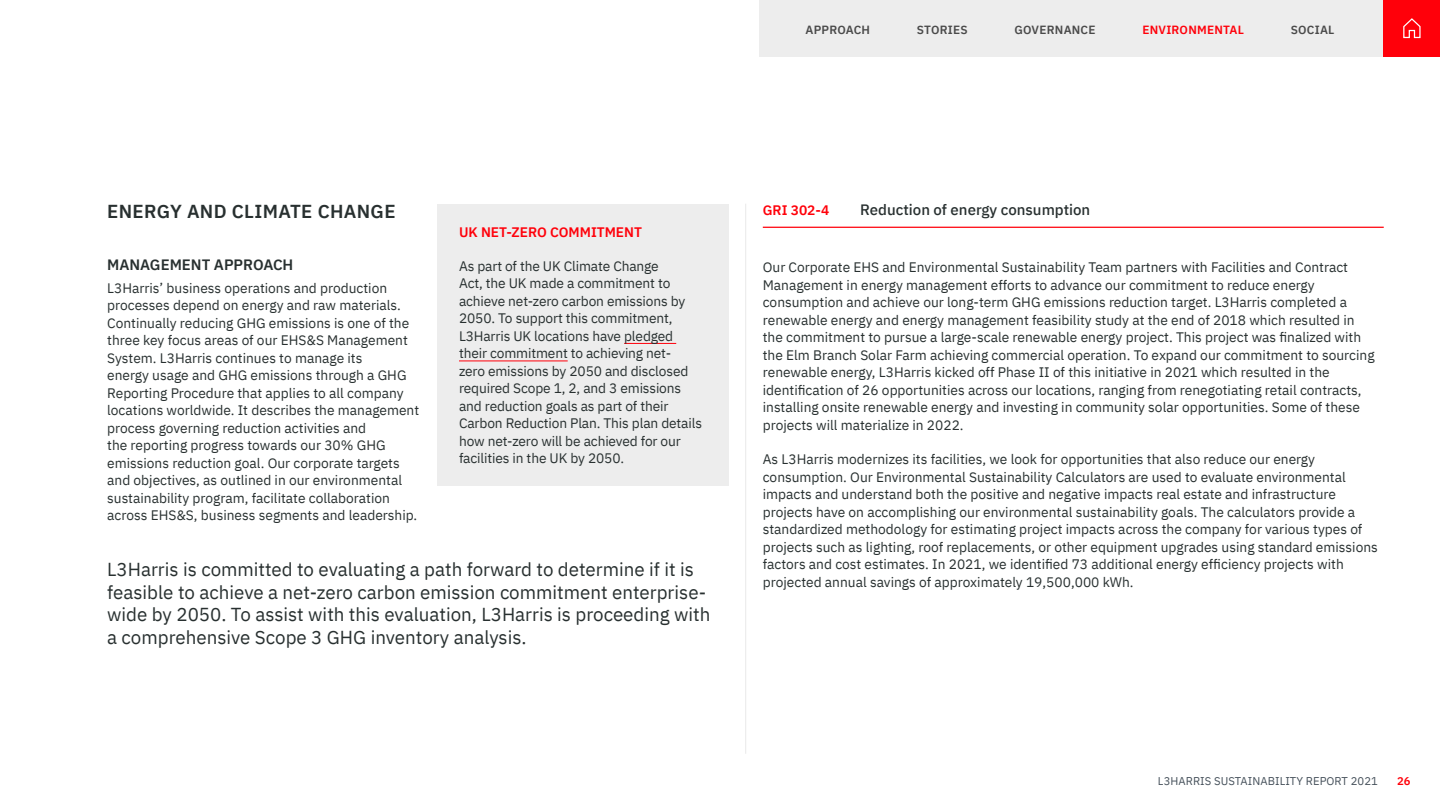
<style>
.page{position:relative;width:1440px;height:810px;background:#fff}
.page>*{position:absolute;margin:0;border:0;box-sizing:border-box;transform-origin:0 0}
.t1{font:18.75px/22.5px "IBM Plex Sans";color:#283030}
.t2{font:600 18.75px "IBM Plex Sans";letter-spacing:.02em;color:#283030}
.t3{font:500 15px "IBM Plex Sans";color:#283030}
.t4{font:600 15px "IBM Plex Sans";color:#283030}
.t5{font:13.75px/17.5px "IBM Plex Sans";color:#283030}
.t6{font:600 13.75px "IBM Plex Sans";color:#ff000a}
.t7{font:600 11.88px "IBM Plex Sans";letter-spacing:.02em;color:#4a4a4a}
.t8{font:600 11.88px "IBM Plex Sans";letter-spacing:.02em;color:#ff000a}
.t9{font:11.25px "IBM Plex Sans";letter-spacing:.005em;color:#45505a}
.t10{font:600 11.25px "IBM Plex Sans";color:#ff000a}
</style>
<div class="page">
<hr style="left:745px;top:204px;width:1px;height:550px;background:#ededed">
<hr style="left:763px;top:227px;width:621px;height:1px;background:#ff000a">
<div style="left:437px;top:204px;width:291px;height:281px;background:#ededed"></div>
<hr style="left:624px;top:343px;width:52px;height:1px;background:#ff000a">
<hr style="left:459px;top:361px;width:109px;height:1px;background:#ff000a">
<div style="left:759px;top:0;width:679px;height:56px;background:#ededed"></div>
<div style="left:1384px;top:0;width:56px;height:56px;background:#ff000a"></div>
<svg style="left:1403px;top:18px;width:18px;height:21px"></svg>
<p class="t7" style="left:806px;top:20px;width:66px">APPROACH</p>
<p class="t7" style="left:917px;top:20px;width:52px">STORIES</p>
<p class="t7" style="left:1015px;top:20px;width:83px">GOVERNANCE</p>
<p class="t8" style="left:1142px;top:20px;width:103px">ENVIRONMENTAL</p>
<p class="t7" style="left:1291px;top:20px;width:45px">SOCIAL</p>
<h1 class="t2" style="left:107px;top:197px;width:290px">ENERGY AND CLIMATE CHANGE</h1>
<p class="t6" style="left:459px;top:221px;width:185px">UK NET-ZERO COMMITMENT</p>
<p class="t5" style="left:459px;top:256px;width:245px">As part of the UK Climate Change<br>Act, the UK made a commitment to achieve net-zero carbon emissions by 2050. To support this commitment, L3Harris UK locations have pledged their commitment to achieving net-<br>zero emissions by 2050 and disclosed required Scope 1, 2, and 3 emissions and reduction goals as part of their Carbon Reduction Plan. This plan details how net-zero will be achieved for our facilities in the UK by 2050.</p>
<p class="t4" style="left:107px;top:252px;width:188px">MANAGEMENT APPROACH</p>
<p class="t5" style="left:107px;top:278px;width:314px">L3Harris’ business operations and production processes depend on energy and raw materials.<br>Continually reducing GHG emissions is one of the three key focus areas of our EHS&amp;S Management System. L3Harris continues to manage its<br>energy usage and GHG emissions through a GHG Reporting Procedure that applies to all company locations worldwide. It describes the management process governing reduction activities and<br>the reporting progress towards our 30% GHG emissions reduction goal. Our corporate targets and objectives, as outlined in our environmental sustainability program, facilitate collaboration across EHS&amp;S, business segments and leadership.</p>
<p class="t1" style="left:107px;top:557px;width:605px">L3Harris is committed to evaluating a path forward to determine if it is feasible to achieve a net-zero carbon emission commitment enterprise&shy;wide by 2050. To assist with this evaluation, L3Harris is proceeding with a comprehensive Scope 3 GHG inventory analysis.</p>
<p class="t6" style="left:763px;top:200px;width:68px">GRI 302-4</p>
<p class="t3" style="left:860px;top:198px;width:232px">Reduction of energy consumption</p>
<p class="t5" style="left:763px;top:258px;width:613px">Our Corporate EHS and Environmental Sustainability Team partners with Facilities and Contract Management in energy management efforts to advance our commitment to reduce energy consumption and achieve our long-term GHG emissions reduction target. L3Harris completed a renewable energy and energy management feasibility study at the end of 2018 which resulted in the commitment to pursue a large-scale renewable energy project. This project was finalized with the Elm Branch Solar Farm achieving commercial operation. To expand our commitment to sourcing renewable energy, L3Harris kicked off Phase II of this initiative in 2021 which resulted in the identification of 26 opportunities across our locations, ranging from renegotiating retail contracts, installing onsite renewable energy and investing in community solar opportunities. Some of these projects will materialize in 2022.</p>
<p class="t5" style="left:763px;top:449px;width:617px">As L3Harris modernizes its facilities, we look for opportunities that also reduce our energy consumption. Our Environmental Sustainability Calculators are used to evaluate environmental impacts and understand both the positive and negative impacts real estate and infrastructure projects have on accomplishing our environmental sustainability goals. The calculators provide a standardized methodology for estimating project impacts across the company for various types of projects such as lighting, roof replacements, or other equipment upgrades using standard emissions factors and cost estimates. In 2021, we identified 73 additional energy efficiency projects with projected annual savings of approximately 19,500,000 kWh.</p>
<p class="t9" style="left:1158px;top:773px;width:221px">L3HARRIS SUSTAINABILITY REPORT 2021</p>
<p class="t10" style="left:1397px;top:772px;width:15px">26</p>
</div>
